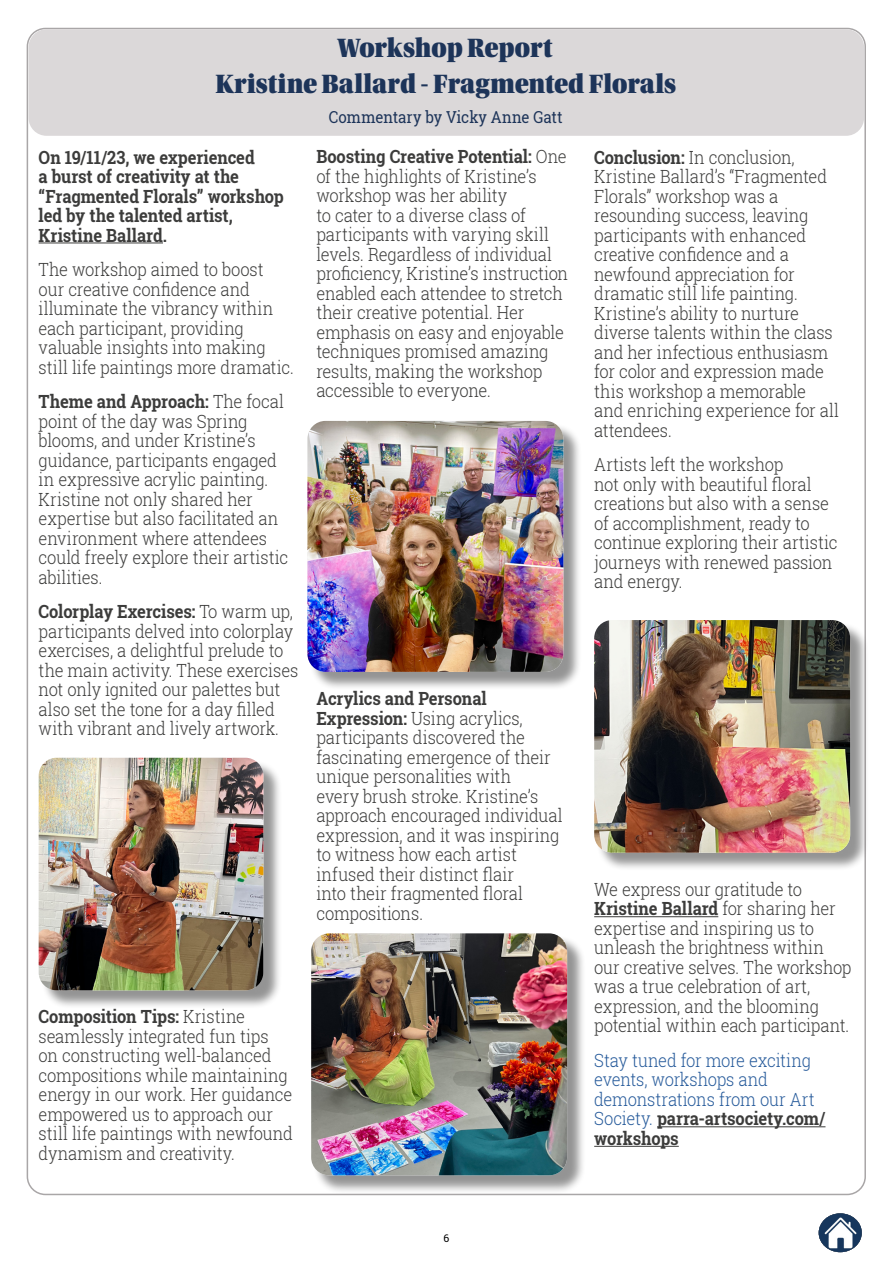
<style>
.page{position:relative;width:893px;height:1262px;background:#fff}
.page>*{position:absolute;margin:0;border:0;box-sizing:border-box;transform-origin:0 0}
.t1{font:28.05px/36px "Utopia Std Black Headline";color:#1d3459;text-align:center;scale:.91 1}
.t2{font:300 18.15px/19.5px "Roboto Slab";letter-spacing:-.01em;color:#3c3c3b;scale:.91 1}
.t3{font:700 18.15px/19.5px "Roboto Slab";letter-spacing:-.005em;color:#3c3c3b;scale:.91 1}
.t4{font:300 18.15px/19.5px "Roboto Slab";letter-spacing:-.015em;color:#275b9b;scale:.91 1}
.t5{font:16.5px "Roboto Slab";letter-spacing:-.005em;color:#1d3459;scale:.91 1}
.t6{font:10.5px "Roboto Slab";color:#000}
.s1{font-weight:700}
.s2{font-weight:700;color:#3c3c3b}
</style>
<div class="page">
<img style="left:822px;top:1213px;width:39px;height:39px">
<svg style="left:818px;top:1213px;width:43px;height:39px"></svg>
<hr style="left:39px;top:242px;width:124px;height:1px;background:#3c3c3b">
<hr style="left:594px;top:916px;width:124px;height:1px;background:#3c3c3b">
<hr style="left:657px;top:1126px;width:168px;height:1px;background:#3c3c3b">
<hr style="left:594px;top:1145px;width:84px;height:1px;background:#3c3c3b">
<div style="left:28px;top:29px;width:836px;height:107px;background:#dbd8d9;border-radius:18px"></div>
<div style="left:41px;top:760px;width:241px;height:249px;background:#000;opacity:.42"></div>
<img style="left:39px;top:757px;width:224px;height:233px">
<div style="left:309px;top:423px;width:273px;height:267px;background:#000;opacity:.42"></div>
<img style="left:307px;top:421px;width:256px;height:251px">
<div style="left:596px;top:622px;width:272px;height:249px;background:#000;opacity:.42"></div>
<img style="left:594px;top:620px;width:256px;height:232px">
<div style="left:313px;top:935px;width:272px;height:259px;background:#000;opacity:.42"></div>
<img style="left:311px;top:933px;width:256px;height:242px">
<h1 class="t1" style="left:215px;top:30px;width:507px">Workshop Report<br>Kristine Ballard - Fragmented Florals</h1>
<p class="t5" style="left:329px;top:106px;width:258px">Commentary by Vicky Anne Gatt</p>
<p class="t3" style="left:39px;top:147px;width:271px">On 19/11/23, we experienced<br>a burst of creativity at the “Fragmented Florals” workshop led by the talented artist,<br>Kristine Ballard.</p>
<p class="t2" style="left:39px;top:259px;width:282px">The workshop aimed to boost our creative confidence and illuminate the vibrancy within each participant, providing valuable insights into making still life paintings more dramatic.</p>
<p class="t2" style="left:39px;top:391px;width:276px"><span class="s1">Theme and Approach:</span> The focal point of the day was Spring blooms, and under Kristine’s guidance, participants engaged in expressive acrylic painting.<br>Kristine not only shared her expertise but also facilitated an environment where attendees could freely explore their artistic abilities.</p>
<p class="t2" style="left:39px;top:601px;width:287px"><span class="s1">Colorplay Exercises:</span> To warm up, participants delved into colorplay exercises, a delightful prelude to the main activity. These exercises not only ignited our palettes but also set the tone for a day filled with vibrant and lively artwork.</p>
<p class="t2" style="left:316px;top:147px;width:278px"><span class="s1">Boosting Creative Potential:</span> One of the highlights of Kristine’s workshop was her ability<br>to cater to a diverse class of participants with varying skill levels. Regardless of individual proficiency, Kristine’s instruction enabled each attendee to stretch their creative potential. Her emphasis on easy and enjoyable techniques promised amazing results, making the workshop accessible to everyone.</p>
<p class="t2" style="left:316px;top:688px;width:272px"><span class="s1">Acrylics and Personal<br>Expression:</span> Using acrylics, participants discovered the fascinating emergence of their unique personalities with<br>every brush stroke. Kristine’s approach encouraged individual expression, and it was inspiring to witness how each artist infused their distinct flair<br>into their fragmented floral compositions.</p>
<p class="t2" style="left:39px;top:1006px;width:281px"><span class="s1">Composition Tips:</span> Kristine seamlessly integrated fun tips<br>on constructing well-balanced compositions while maintaining energy in our work. Her guidance empowered us to approach our still life paintings with newfound dynamism and creativity.</p>
<p class="t2" style="left:594px;top:147px;width:271px"><span class="s1">Conclusion:</span> In conclusion,<br>Kristine Ballard’s “Fragmented<br>Florals” workshop was a resounding success, leaving participants with enhanced creative confidence and a newfound appreciation for dramatic still life painting.<br>Kristine’s ability to nurture diverse talents within the class and her infectious enthusiasm for color and expression made this workshop a memorable and enriching experience for all attendees.</p>
<p class="t2" style="left:594px;top:454px;width:269px">Artists left the workshop<br>not only with beautiful floral creations but also with a sense of accomplishment, ready to continue exploring their artistic journeys with renewed passion and energy.</p>
<p class="t2" style="left:594px;top:879px;width:284px">We express our gratitude to<br><span class="s1">Kristine Ballard</span> for sharing her expertise and inspiring us to unleash the brightness within our creative selves. The workshop was a true celebration of art, expression, and the blooming potential within each participant.</p>
<p class="t4" style="left:594px;top:1050px;width:256px">Stay tuned for more exciting events, workshops and demonstrations from our Art<br>Society. <span class="s2">parra-artsociety.com/ workshops</span></p>
<p class="t6" style="left:443px;top:1230px;width:7px">6</p>
</div>
